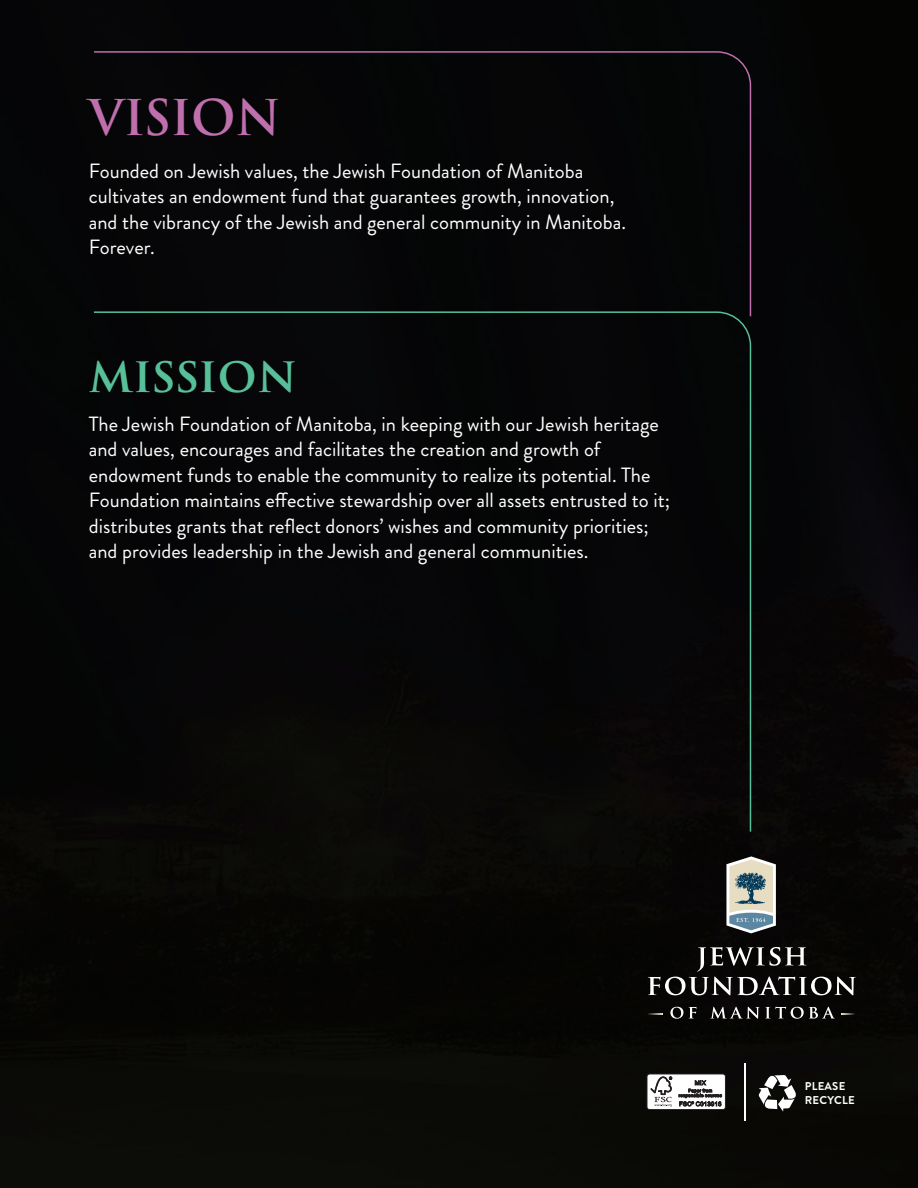
<style>
.page{position:relative;width:918px;height:1188px;background:#060606}
.page>*{position:absolute;margin:0;border:0;box-sizing:border-box;transform-origin:0 0}
.t1{font:600 48px "Trajan Pro 3";letter-spacing:-.01em;color:#57c099}
.t2{font:600 48px "Trajan Pro 3";letter-spacing:-.01em;color:#bf6fad}
.t3{font:20.55px/25.5px "Brandon Grotesque";color:#fff}
.t4{font:700 11.25px/13.6px "Brandon Grotesque";letter-spacing:.02em;color:#fff}
</style>
<div class="page">
<div style="left:647px;top:1074px;width:78px;height:36px;background:#fff;border-radius:3px"></div>
<div style="left:647px;top:1074px;width:79px;height:36px;border:1px solid #231f20;border-radius:3px"></div>
<svg style="left:651px;top:1077px;width:21px;height:30px"></svg>
<svg style="left:679px;top:1080px;width:43px;height:26px"></svg>
<svg style="left:758px;top:1075px;width:39px;height:37px"></svg>
<hr style="left:745px;top:1063px;width:1px;height:57px;background:#fff">
<svg style="left:648px;top:947px;width:208px;height:48px;background:#323130"></svg>
<svg style="left:670px;top:1007px;width:27px;height:12px"></svg>
<svg style="left:710px;top:1007px;width:125px;height:12px"></svg>
<svg style="left:842px;top:1014px;width:13px;height:1px"></svg>
<svg style="left:647px;top:1014px;width:15px;height:1px"></svg>
<svg style="left:726px;top:856px;width:50px;height:77px;background:#a3aba7"></svg>
<div style="left:92px;top:309px;width:671px;height:534px;background:#060607"></div>
<svg style="left:743px;top:327px;width:9px;height:505px"></svg>
<div style="left:92px;top:49px;width:671px;height:278px;background:#050607"></div>
<svg style="left:94px;top:51px;width:658px;height:267px"></svg>
<p class="t2" style="left:89px;top:83px;width:194px">VISION</p>
<p class="t3" style="left:89px;top:158px;width:539px">Founded on Jewish values, the Jewish Foundation of Manitoba cultivates an endowment fund that guarantees growth, innovation, and the vibrancy of the Jewish and general community in Manitoba.<br>Forever.</p>
<p class="t1" style="left:89px;top:340px;width:210px">mission</p>
<p class="t3" style="left:89px;top:411px;width:583px">The Jewish Foundation of Manitoba, in keeping with our Jewish heritage and values, encourages and facilitates the creation and growth of endowment funds to enable the community to realize its potential. The Foundation maintains effective stewardship over all assets entrusted to it; distributes grants that reflect donors’ wishes and community priorities; and provides leadership in the Jewish and general communities.</p>
<p class="t4" style="left:805px;top:1080px;width:51px">PLEASE<br>RECYCLE</p>
</div>
